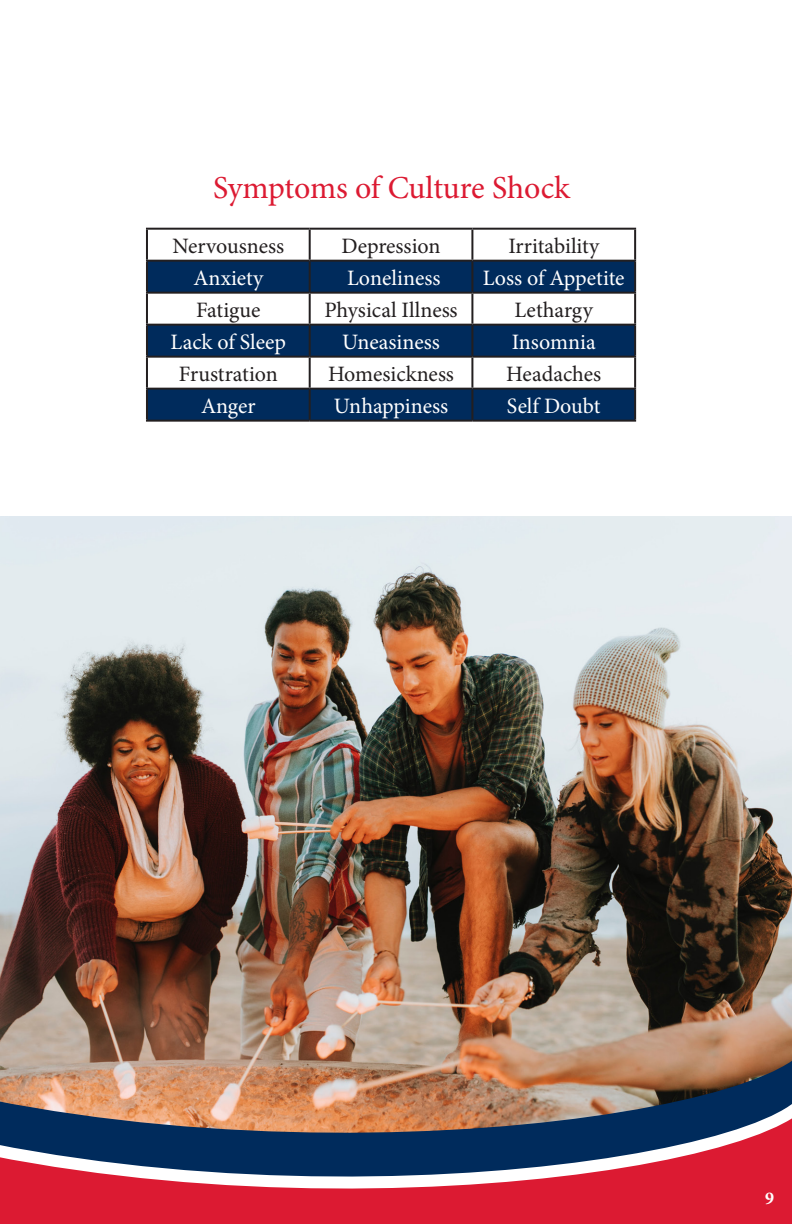
<style>
.page{position:relative;width:792px;height:1224px;background:#fff}
.page>*{position:absolute;margin:0;border:0;box-sizing:border-box;transform-origin:0 0}
.t1{font:32px "Minion Pro";letter-spacing:-.01em;color:#dc1a32}
.t2{font:22px "Minion Pro";color:#231f20}
.t3{font:22px "Minion Pro";color:#fff}
.t4{font:700 18px "Minion Pro";color:#fff}
</style>
<div class="page">
<img style="left:1px;top:516px;width:791px;height:410px">
<img style="left:0;top:926px;width:792px;height:50px">
<img style="left:0;top:976px;width:792px;height:248px">
<svg style="left:148px;top:262px;width:486px;height:158px;fill:#002b5c"></svg>
<hr style="left:146px;top:228px;width:164px;height:2px;background:#231f20">
<hr style="left:146px;top:230px;width:2px;height:30px;background:#231f20">
<hr style="left:310px;top:228px;width:162px;height:2px;background:#231f20">
<hr style="left:309px;top:230px;width:2px;height:30px;background:#231f20">
<hr style="left:472px;top:228px;width:164px;height:2px;background:#231f20">
<hr style="left:471px;top:230px;width:2px;height:30px;background:#231f20">
<hr style="left:634px;top:230px;width:2px;height:30px;background:#231f20">
<hr style="left:146px;top:260px;width:164px;height:2px;background:#231f20">
<hr style="left:146px;top:262px;width:2px;height:30px;background:#231f20">
<hr style="left:310px;top:260px;width:162px;height:2px;background:#231f20">
<hr style="left:309px;top:262px;width:2px;height:30px;background:#231f20">
<hr style="left:472px;top:260px;width:164px;height:2px;background:#231f20">
<hr style="left:471px;top:262px;width:2px;height:30px;background:#231f20">
<hr style="left:634px;top:262px;width:2px;height:30px;background:#231f20">
<hr style="left:146px;top:292px;width:164px;height:2px;background:#231f20">
<hr style="left:146px;top:294px;width:2px;height:30px;background:#231f20">
<hr style="left:310px;top:292px;width:162px;height:2px;background:#231f20">
<hr style="left:309px;top:294px;width:2px;height:30px;background:#231f20">
<hr style="left:472px;top:292px;width:164px;height:2px;background:#231f20">
<hr style="left:471px;top:294px;width:2px;height:30px;background:#231f20">
<hr style="left:634px;top:294px;width:2px;height:30px;background:#231f20">
<hr style="left:146px;top:324px;width:164px;height:2px;background:#231f20">
<hr style="left:146px;top:326px;width:2px;height:30px;background:#231f20">
<hr style="left:310px;top:324px;width:162px;height:2px;background:#231f20">
<hr style="left:309px;top:326px;width:2px;height:30px;background:#231f20">
<hr style="left:472px;top:324px;width:164px;height:2px;background:#231f20">
<hr style="left:471px;top:326px;width:2px;height:30px;background:#231f20">
<hr style="left:634px;top:326px;width:2px;height:30px;background:#231f20">
<hr style="left:146px;top:356px;width:164px;height:2px;background:#231f20">
<hr style="left:146px;top:358px;width:2px;height:30px;background:#231f20">
<hr style="left:310px;top:356px;width:162px;height:2px;background:#231f20">
<hr style="left:309px;top:358px;width:2px;height:30px;background:#231f20">
<hr style="left:472px;top:356px;width:164px;height:2px;background:#231f20">
<hr style="left:471px;top:358px;width:2px;height:30px;background:#231f20">
<hr style="left:634px;top:358px;width:2px;height:30px;background:#231f20">
<hr style="left:146px;top:388px;width:164px;height:2px;background:#231f20">
<hr style="left:146px;top:390px;width:2px;height:30px;background:#231f20">
<hr style="left:310px;top:388px;width:162px;height:2px;background:#231f20">
<hr style="left:309px;top:390px;width:2px;height:30px;background:#231f20">
<hr style="left:472px;top:388px;width:164px;height:2px;background:#231f20">
<hr style="left:471px;top:390px;width:2px;height:30px;background:#231f20">
<hr style="left:634px;top:390px;width:2px;height:30px;background:#231f20">
<hr style="left:146px;top:420px;width:164px;height:2px;background:#231f20">
<hr style="left:310px;top:420px;width:162px;height:2px;background:#231f20">
<hr style="left:472px;top:420px;width:164px;height:2px;background:#231f20">
<p class="t1" style="left:213px;top:166px;width:358px">Symptoms of Culture Shock</p>
<p class="t2" style="left:172px;top:231px;width:113px">Nervousness</p>
<p class="t2" style="left:342px;top:231px;width:101px">Depression</p>
<p class="t2" style="left:508px;top:231px;width:92px">Irritability</p>
<p class="t3" style="left:194px;top:263px;width:71px">Anxiety</p>
<p class="t3" style="left:347px;top:263px;width:95px">Loneliness</p>
<p class="t3" style="left:483px;top:263px;width:143px">Loss of Appetite</p>
<p class="t2" style="left:196px;top:295px;width:66px">Fatigue</p>
<p class="t2" style="left:324px;top:295px;width:135px">Physical Illness</p>
<p class="t2" style="left:515px;top:295px;width:80px">Lethargy</p>
<p class="t3" style="left:171px;top:327px;width:117px">Lack of Sleep</p>
<p class="t3" style="left:342px;top:327px;width:99px">Uneasiness</p>
<p class="t3" style="left:512px;top:327px;width:85px">Insomnia</p>
<p class="t2" style="left:179px;top:359px;width:101px">Frustration</p>
<p class="t2" style="left:328px;top:359px;width:128px">Homesickness</p>
<p class="t2" style="left:506px;top:359px;width:97px">Headaches</p>
<p class="t3" style="left:201px;top:391px;width:56px">Anger</p>
<p class="t3" style="left:334px;top:391px;width:116px">Unhappiness</p>
<p class="t3" style="left:507px;top:391px;width:95px">Self Doubt</p>
<p class="t4" style="left:765px;top:1186px;width:10px">9</p>
</div>
